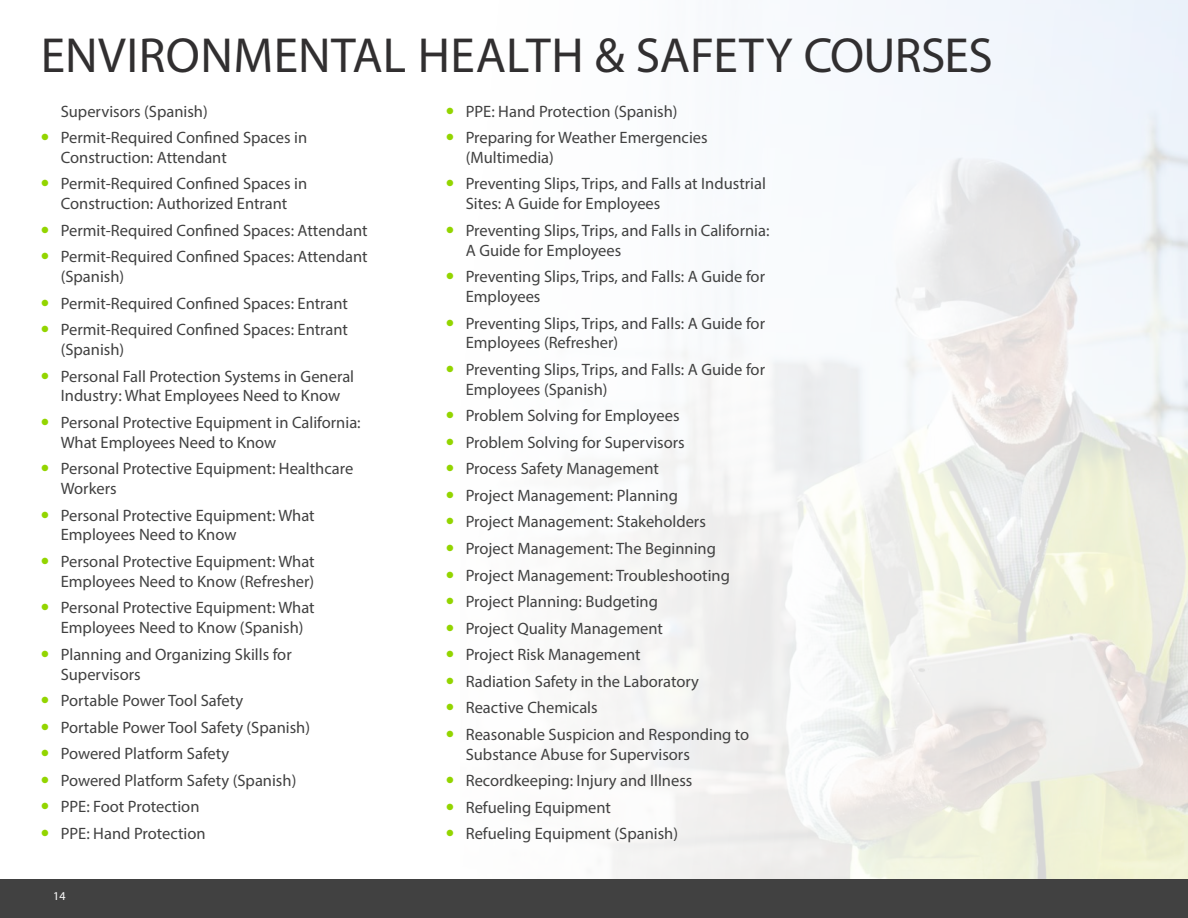
<style>
.page{position:relative;width:1188px;height:918px;background:#fff}
.page>*{position:absolute;margin:0;border:0;box-sizing:border-box;transform-origin:0 0}
.t1{font:49.5px "Myriad Pro";color:#312f30}
.t2{font:16.5px/19.8px "Myriad Pro";color:#414141}
.t3{font:12px "Myriad Pro";color:#fff}
</style>
<div class="page">
<img style="left:588px;top:0;width:600px;height:879px">
<div style="left:0;top:879px;width:1188px;height:39px;background:#414141"></div>
<p class="t1" style="left:41px;top:25px;width:953px">ENVIRONMENTAL HEALTH &amp; SAFETY COURSES</p>
<p class="t2" style="left:61px;top:101px;width:149px">Supervisors (Spanish)</p>
<p class="t2" style="left:61px;top:127px;width:248px">Permit-Required Confined Spaces in<br>Construction: Attendant</p>
<p class="t2" style="left:61px;top:174px;width:248px">Permit-Required Confined Spaces in<br>Construction: Authorized Entrant</p>
<p class="t2" style="left:61px;top:220px;width:308px">Permit-Required Confined Spaces: Attendant</p>
<p class="t2" style="left:61px;top:247px;width:308px">Permit-Required Confined Spaces: Attendant (Spanish)</p>
<p class="t2" style="left:61px;top:293px;width:289px">Permit-Required Confined Spaces: Entrant</p>
<p class="t2" style="left:61px;top:320px;width:289px">Permit-Required Confined Spaces: Entrant (Spanish)</p>
<p class="t2" style="left:61px;top:366px;width:295px">Personal Fall Protection Systems in General<br>Industry: What Employees Need to Know</p>
<p class="t2" style="left:61px;top:412px;width:301px">Personal Protective Equipment in California:<br>What Employees Need to Know</p>
<p class="t2" style="left:61px;top:459px;width:294px">Personal Protective Equipment: Healthcare<br>Workers</p>
<p class="t2" style="left:61px;top:505px;width:255px">Personal Protective Equipment: What<br>Employees Need to Know</p>
<p class="t2" style="left:61px;top:551px;width:255px">Personal Protective Equipment: What<br>Employees Need to Know (Refresher)</p>
<p class="t2" style="left:61px;top:598px;width:255px">Personal Protective Equipment: What<br>Employees Need to Know (Spanish)</p>
<p class="t2" style="left:61px;top:644px;width:233px">Planning and Organizing Skills for<br>Supervisors</p>
<p class="t2" style="left:61px;top:690px;width:184px">Portable Power Tool Safety</p>
<p class="t2" style="left:61px;top:717px;width:251px">Portable Power Tool Safety (Spanish)</p>
<p class="t2" style="left:61px;top:744px;width:170px">Powered Platform Safety</p>
<p class="t2" style="left:61px;top:770px;width:237px">Powered Platform Safety (Spanish)</p>
<p class="t2" style="left:61px;top:797px;width:140px">PPE: Foot Protection</p>
<p class="t2" style="left:61px;top:823px;width:146px">PPE: Hand Protection</p>
<p class="t2" style="left:466px;top:101px;width:213px">PPE: Hand Protection (Spanish)</p>
<p class="t2" style="left:466px;top:127px;width:243px">Preparing for Weather Emergencies (Multimedia)</p>
<p class="t2" style="left:466px;top:174px;width:302px">Preventing Slips, Trips, and Falls at Industrial<br>Sites: A Guide for Employees</p>
<p class="t2" style="left:466px;top:220px;width:305px">Preventing Slips, Trips, and Falls in California:<br>A Guide for Employees</p>
<p class="t2" style="left:466px;top:267px;width:301px">Preventing Slips, Trips, and Falls: A Guide for<br>Employees</p>
<p class="t2" style="left:466px;top:313px;width:301px">Preventing Slips, Trips, and Falls: A Guide for<br>Employees (Refresher)</p>
<p class="t2" style="left:466px;top:359px;width:301px">Preventing Slips, Trips, and Falls: A Guide for<br>Employees (Spanish)</p>
<p class="t2" style="left:466px;top:406px;width:215px">Problem Solving for Employees</p>
<p class="t2" style="left:466px;top:432px;width:221px">Problem Solving for Supervisors</p>
<p class="t2" style="left:466px;top:459px;width:195px">Process Safety Management</p>
<p class="t2" style="left:466px;top:485px;width:214px">Project Management: Planning</p>
<p class="t2" style="left:466px;top:512px;width:242px">Project Management: Stakeholders</p>
<p class="t2" style="left:466px;top:538px;width:252px">Project Management: The Beginning</p>
<p class="t2" style="left:466px;top:565px;width:266px">Project Management: Troubleshooting</p>
<p class="t2" style="left:466px;top:591px;width:194px">Project Planning: Budgeting</p>
<p class="t2" style="left:466px;top:618px;width:199px">Project Quality Management</p>
<p class="t2" style="left:466px;top:645px;width:176px">Project Risk Management</p>
<p class="t2" style="left:466px;top:671px;width:235px">Radiation Safety in the Laboratory</p>
<p class="t2" style="left:466px;top:698px;width:134px">Reactive Chemicals</p>
<p class="t2" style="left:466px;top:724px;width:285px">Reasonable Suspicion and Responding to<br>Substance Abuse for Supervisors</p>
<p class="t2" style="left:466px;top:771px;width:228px">Recordkeeping: Injury and Illness</p>
<p class="t2" style="left:466px;top:797px;width:147px">Refueling Equipment</p>
<p class="t2" style="left:466px;top:824px;width:214px">Refueling Equipment (Spanish)</p>
<p class="t3" style="left:53px;top:889px;width:14px">14</p>
</div>
